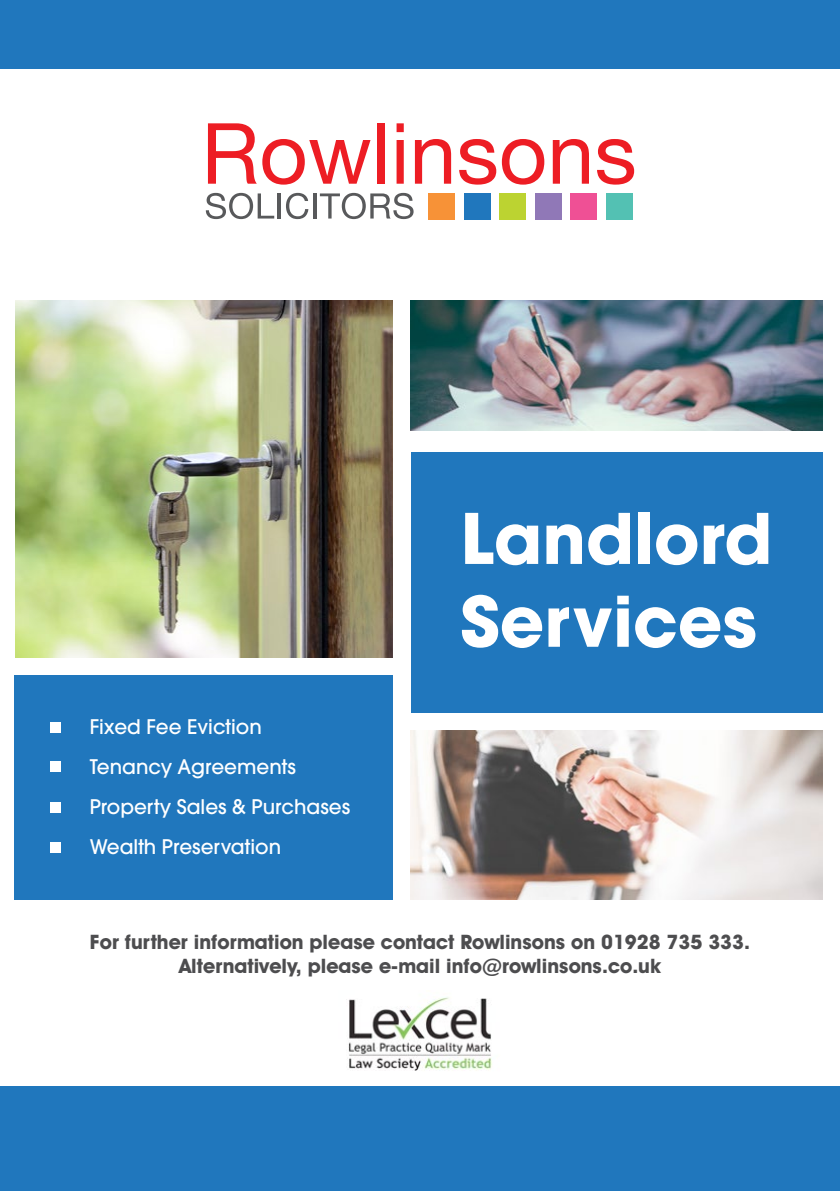
<style>
.page{position:relative;width:840px;height:1191px;background:#fff}
.page>*{position:absolute;margin:0;border:0;box-sizing:border-box;transform-origin:0 0}
.t1{font:700 69px/82.8px "Avant Garde";color:#fff}
.t2{font:700 20px/24px "Avant Garde IT Cby BT";color:#4d4d4f;text-align:center}
.t3{font:500 20px/40px "Avant Garde";color:#fff}
</style>
<div class="page">
<svg style="left:208px;top:123px;width:162px;height:62px"></svg>
<div style="left:377px;top:123px;width:8px;height:61px;background:#ed1d24"></div>
<svg style="left:396px;top:123px;width:7px;height:61px"></svg>
<svg style="left:414px;top:139px;width:37px;height:45px"></svg>
<svg style="left:459px;top:139px;width:85px;height:46px"></svg>
<svg style="left:552px;top:139px;width:36px;height:45px"></svg>
<svg style="left:597px;top:139px;width:36px;height:46px"></svg>
<svg style="left:206px;top:193px;width:68px;height:26px"></svg>
<hr style="left:277px;top:193px;width:4px;height:25px;background:#58595b">
<svg style="left:286px;top:193px;width:22px;height:26px"></svg>
<hr style="left:313px;top:193px;width:3px;height:25px;background:#58595b">
<svg style="left:320px;top:193px;width:93px;height:26px"></svg>
<div style="left:463px;top:193px;width:27px;height:27px;background:#2077bd"></div>
<div style="left:428px;top:193px;width:27px;height:27px;background:#f79237"></div>
<div style="left:499px;top:193px;width:27px;height:27px;background:#bcd331"></div>
<div style="left:534px;top:193px;width:27px;height:27px;background:#9078b7"></div>
<div style="left:570px;top:193px;width:26px;height:27px;background:#ef5095"></div>
<div style="left:605px;top:193px;width:27px;height:27px;background:#53c1b3"></div>
<img style="left:16px;top:300px;width:376px;height:358px">
<div style="left:410px;top:452px;width:412px;height:261px;background:#2077bd"></div>
<img style="left:410px;top:731px;width:412px;height:168px">
<img style="left:410px;top:300px;width:412px;height:131px">
<div style="left:0;top:0;width:839px;height:68px;background:#2077bd"></div>
<div style="left:14px;top:675px;width:378px;height:224px;background:#2077bd"></div>
<div style="left:51px;top:722px;width:10px;height:10px;background:#fff"></div>
<div style="left:51px;top:761px;width:10px;height:11px;background:#fff"></div>
<div style="left:51px;top:802px;width:10px;height:11px;background:#fff"></div>
<div style="left:51px;top:842px;width:10px;height:11px;background:#fff"></div>
<img style="left:346px;top:997px;width:146px;height:74px">
<div style="left:0;top:1086px;width:839px;height:105px;background:#2077bd"></div>
<p class="t3" style="left:90px;top:707px;width:262px">Fixed Fee Eviction<br>Tenancy Agreements<br>Property Sales &amp; Purchases<br>Wealth Preservation</p>
<h1 class="t1" style="left:460px;top:497px;width:313px">Landlord<br>Services</h1>
<p class="t2" style="left:90px;top:929px;width:661px">For further information please contact Rowlinsons on 01928 735 333.<br>Alternatively, please e-mail info@rowlinsons.co.uk</p>
</div>
